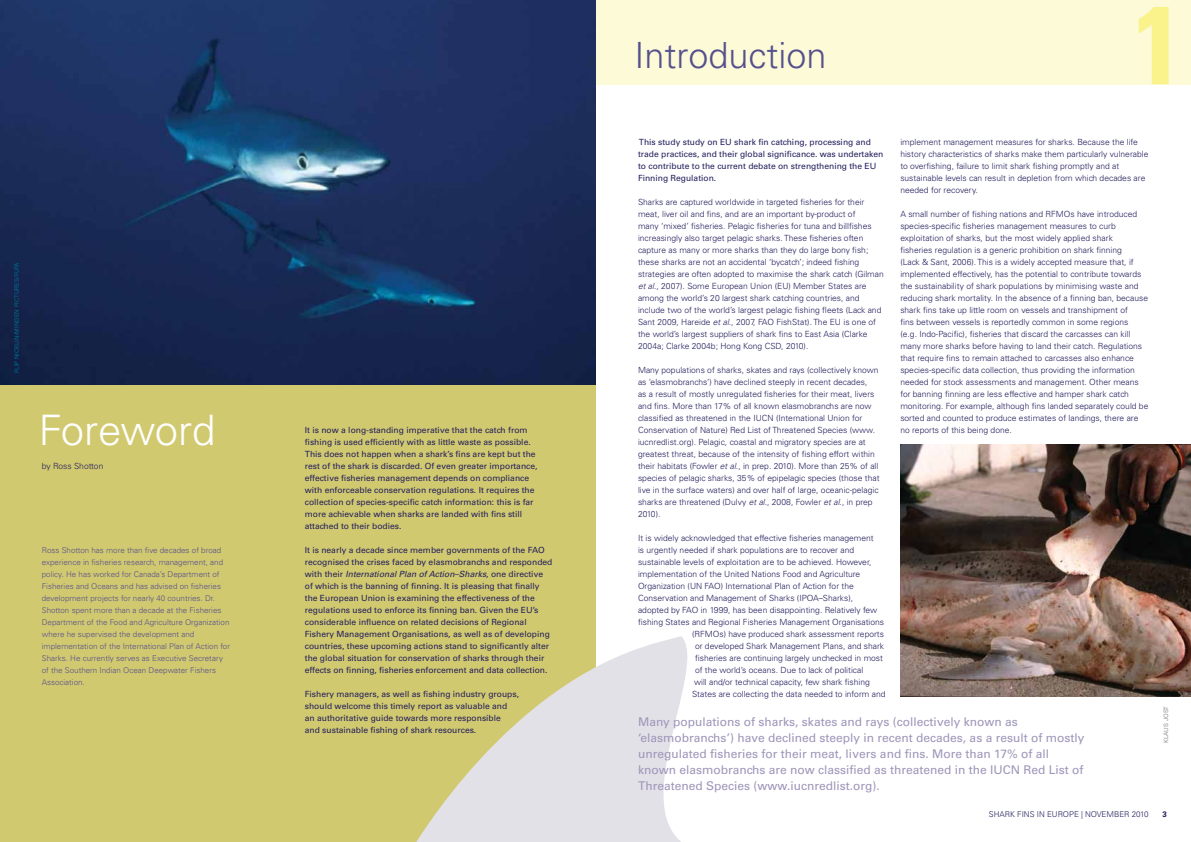
<style>
.page{position:relative;width:1191px;height:842px;background:#fff}
.page>*{position:absolute;margin:0;border:0;box-sizing:border-box;transform-origin:0 0}
.t1{font:700 condensed 110.7px "Univers LT Std";color:#faf28a}
.t2{font:300 42px "Univers";color:#fff}
.t3{font:300 36px "Univers";color:#56508c}
.t4{font:12px/16px "Univers";color:#9e95b9}
.t5{font:300 8.5px/12px "Univers";color:#231f5c}
.t6{font:8.5px/12px "Univers";color:#231f5c}
.t7{font:300 8px/12px "Univers";color:#56508c}
.t8{font:300 8px "Univers";color:#231f5c}
.t9{font:700 8px "Univers";color:#231f5c}
.t10{font:6px "Univers";color:#006991}
.t11{font:6px "Univers";color:#939598}
.s1{font-style:italic}
</style>
<div class="page">
<div style="left:595px;top:0;width:596px;height:85px;background:#fcfad7"></div>
<div style="left:0;top:0;width:595px;height:842px;background:#d1c970"></div>
<svg style="left:416px;top:636px;width:272px;height:206px;fill:#e3e1e8"></svg>
<img style="left:0;top:0;width:595px;height:385px">
<img style="left:900px;top:445px;width:291px;height:252px">
<p class="t10" style="left:13px;top:373px;width:112px;rotate:-90deg">Flip Nicklin/Minden Pictures/FLPA</p>
<h2 class="t2" style="left:39px;top:405px;width:178px">Foreword</h2>
<p class="t5" style="left:42px;top:460px;width:63px">by Ross Shotton</p>
<p class="t7" style="left:42px;top:544px;width:190px">Ross Shotton has more than five decades of broad experience in fisheries research, management, and policy. H e has worked for Canada’s Department of Fisheries and Oceans and has advised on fisheries development projects for nearly 40 countries. Dr.<br>Shotton spent more than a decade at the Fisheries Department of the Food and Agriculture Organization where he supervised the development and implementation of the I nternational Plan of Action for Sharks. H e currently serves as Executive Secretary of the Southern I ndian Ocean Deepwater Fishers Association.</p>
<p class="t6" style="left:305px;top:424px;width:234px">It is now a long-standing imperative that the catch from fishing is used efficiently with as little waste as possible.<br>This does not happen when a shark’s fins are kept but the rest of the shark is discarded. Of even greater importance, effective fisheries management depends on compliance with enforceable conservation regulations. It requires the collection of species-specific catch information: this is far more achievable when sharks are landed with fins still attached to their bodies.</p>
<p class="t6" style="left:305px;top:544px;width:249px">It is nearly a decade since member governments of the FAO recognised the crises faced by elasmobranchs and responded with their <span class="s1">International Plan of Action–Sharks</span>, one directive of which is the banning of finning. It is pleasing that finally the European Union is examining the effectiveness of the regulations used to enforce its finning ban. Given the EU’s considerable influence on related decisions of Regional Fishery Management Organisations, as well as of developing countries, these upcoming actions stand to significantly alter the global situation for conservation of sharks through their effects on finning, fisheries enforcement and data collection.</p>
<p class="t6" style="left:305px;top:688px;width:216px">Fishery managers, as well as fishing industry groups, should welcome this timely report as valuable and an authoritative guide towards more responsible<br>and sustainable fishing of shark resources.</p>
<h3 class="t3" style="left:634px;top:34px;width:194px">I ntroduction</h3>
<h1 class="t1" style="left:1133px;top:-23px;width:51px">1</h1>
<p class="t6" style="left:638px;top:136px;width:247px">This study study on EU shark fin catching, processing and trade practices, and their global significance. was undertaken to contribute to the current debate on strengthening the EU Finning Regulation.</p>
<p class="t5" style="left:638px;top:196px;width:247px">Sharks are captured worldwide in targeted fisheries for their meat, liver oil and fins, and are an important by-product of<br>many ‘mixed’ fisheries. Pelagic fisheries for tuna and billfishes increasingly also target pelagic sharks. These fisheries often capture as many or more sharks than they do large bony fish; these sharks are not an accidental ‘bycatch’; indeed fishing strategies are often adopted to maximise the shark catch (Gilman <span class="s1">et al</span>., 2007). Some European U nion (EU) Member States are among the world’s 20 largest shark catching countries, and include two of the world’s largest pelagic fishing fleets (Lack and Sant 2009, Hareide <span class="s1">et al</span>., 2007, FAO</p>
<p class="t5" style="left:638px;top:316px;width:239px;text-indent:138px">FishStat). The EU is one of the world’s largest suppliers of shark fins to East Asia (Clarke<br>2004a; Clarke 2004b; Hong Kong CSD, 2010).</p>
<p class="t5" style="left:638px;top:364px;width:243px">Many populations of sharks, skates and rays (collectively known as ‘elasmobranchs’) have declined steeply in recent decades,<br>as a result of mostly unregulated fisheries for their meat, livers and fins. More than 17% of all known elasmobranchs are now classified as threatened in the IU CN (I nternational U nion for Conservation of N ature) Red List of Threatened Species (www. iucnredlist.org). Pelagic, coastal and migratory species are at greatest threat, because of the intensity of fishing effort within their habitats (Fowler <span class="s1">et al</span>., in prep. 2010). More than 25% of all species of pelagic sharks, 35% of epipelagic species (those that live in the surface waters) and over half of large, oceanic-pelagic sharks are threatened (Dulvy <span class="s1">et al</span>., 2008, Fowler <span class="s1">et al</span>., in prep 2010).</p>
<p class="t5" style="left:638px;top:532px;width:237px">It is widely acknowledged that effective fisheries management is urgently needed if shark populations are to recover and sustainable levels of exploitation are to be achieved. H owever, implementation of the U nited Nations Food and Agriculture Organization (UN FAO</p>
<p class="t5" style="left:638px;top:580px;width:217px;text-indent:83px">) I nternational Plan of Action for the<br>Conservation and Management of Sharks (IPOA</p>
<p class="t5" style="left:818px;top:592px;width:36px">–Sharks),</p>
<p class="t5" style="left:638px;top:604px;width:51px">adopted by FAO</p>
<p class="t5" style="left:700px;top:604px;width:178px">in 1999, has been disappointing. Relatively few</p>
<p class="t5" style="left:638px;top:616px;width:248px">fishing States and Regional Fisheries Management Organisations</p>
<p class="t5" style="left:692px;top:628px;width:10px">(RFMO</p>
<p class="t5" style="left:719px;top:628px;width:166px">s) have produced shark assessment reports</p>
<p class="t5" style="left:695px;top:640px;width:191px">or developed Shark Management Plans, and shark</p>
<p class="t5" style="left:695px;top:652px;width:189px">fisheries are continuing largely unchecked in most</p>
<p class="t5" style="left:695px;top:664px;width:170px">of the world’s oceans. Due to lack of political</p>
<p class="t5" style="left:694px;top:676px;width:177px">will and/or technical capacity, few shark fishing</p>
<p class="t5" style="left:692px;top:688px;width:195px">States are collecting the data needed to inform and</p>
<p class="t5" style="left:900px;top:136px;width:250px">implement management measures for sharks. Because the life history characteristics of sharks make them particularly vulnerable to overfishing, failure to limit shark fishing promptly and at sustainable levels can result in depletion from which decades are needed for recovery.</p>
<p class="t5" style="left:900px;top:208px;width:152px">A small number of fishing nations and RFMO</p>
<p class="t5" style="left:900px;top:208px;width:250px;text-indent:170px">s have introduced species-specific fisheries management measures to curb exploitation of sharks, but the most widely applied shark<br>fisheries regulation is a generic prohibition on shark finning<br>(Lack &amp; Sant, 2006). This is a widely accepted measure that, if implemented effectively, has the potential to contribute towards the sustainability of shark populations by minimising waste and reducing shark mortality. I n the absence of a finning ban, because shark fins take up little room on vessels and transhipment of<br>fins between vessels is reportedly common in some regions<br>(e.g. I ndo-Pacific), fisheries that discard the carcasses can kill many more sharks before having to land their catch. Regulations that require fins to remain attached to carcasses also enhance species-specific data collection, thus providing the information needed for stock assessments and management. Other means for banning finning are less effective and hamper shark catch monitoring. For example, although fins landed separately could be sorted and counted to produce estimates of landings, there are no reports of this being done.</p>
<p class="t4" style="left:638px;top:714px;width:448px">Many populations of sharks, skates and rays (collectively known as ‘elasmobranchs’) have declined steeply in recent decades, as a result of mostly unregulated fisheries for their meat, livers and fins. More than 17% of all known elasmobranchs are now classified as threatened in the IUCN Red List of Threatened Species (www.iucnredlist.org).</p>
<p class="t11" style="left:1162px;top:743px;width:38px;rotate:-90deg">Klaus Jost</p>
<p class="t8" style="left:988px;top:809px;width:161px">Shark fins in Europe | November 2010</p>
<p class="t9" style="left:1162px;top:809px;width:6px">3</p>
</div>
